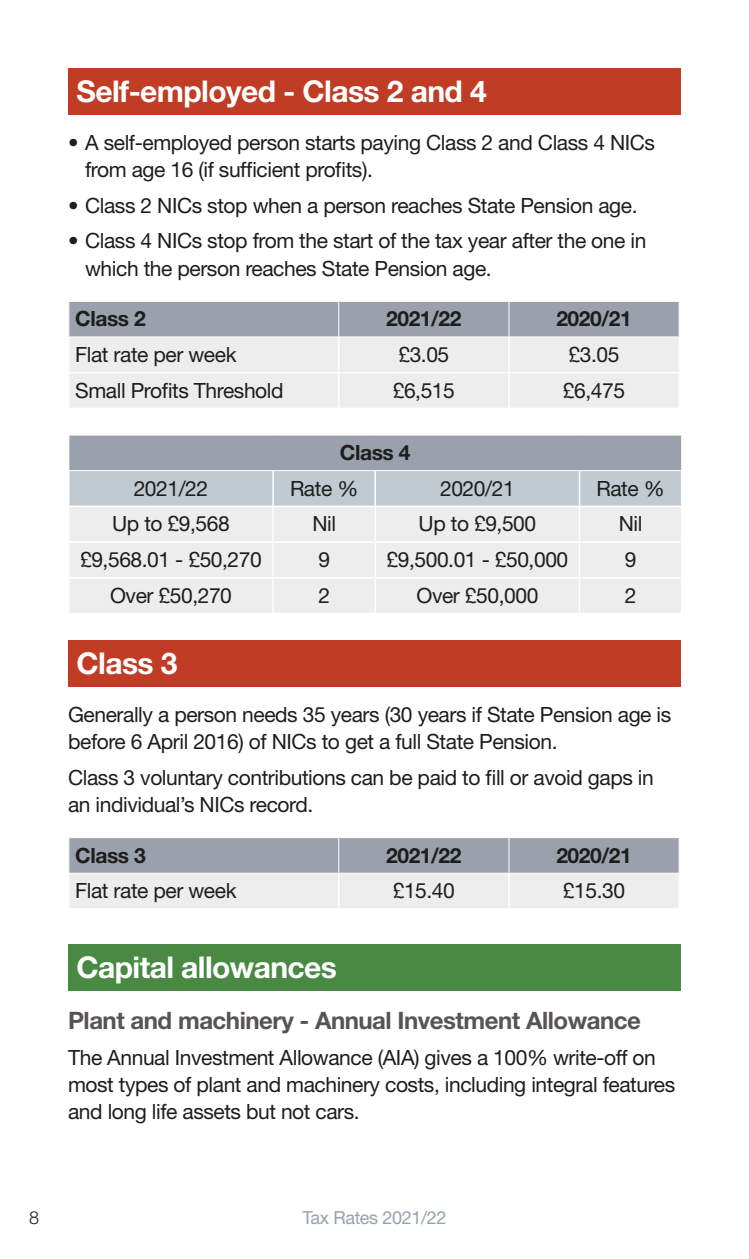
<style>
.page{position:relative;width:749px;height:1259px;background:#fff}
.page>*{position:absolute;margin:0;border:0;box-sizing:border-box;transform-origin:0 0}
.t1{font:700 30px "Helvetica Neue";letter-spacing:-.02em;color:#fff}
.t2{font:700 24px "Helvetica Neue";letter-spacing:-.02em;color:#575453}
.t3{font:21px/27px "Helvetica Neue";letter-spacing:-.02em;color:#1d1d1b}
.t4{font:700 21px "Helvetica Neue";letter-spacing:-.02em;color:#1d1d1b}
.t5{font:18px "Helvetica Neue";letter-spacing:-.02em;color:#9aa1ac}
.t6{font:300 18px "Helvetica Neue";color:#1d1d1b}
</style>
<div class="page">
<div style="left:68px;top:68px;width:612px;height:47px;background:#c13c25"></div>
<div style="left:69px;top:302px;width:609px;height:34px;background:#9aa1ac"></div>
<div style="left:70px;top:337px;width:608px;height:71px;background:#ededed"></div>
<hr style="left:338px;top:302px;width:1px;height:34px;background:#fff">
<hr style="left:508px;top:302px;width:1px;height:34px;background:#fff">
<hr style="left:338px;top:337px;width:1px;height:35px;background:#fff">
<hr style="left:508px;top:337px;width:1px;height:35px;background:#fff">
<hr style="left:68px;top:372px;width:270px;height:1px;background:#fff">
<hr style="left:338px;top:372px;width:171px;height:1px;background:#fff">
<hr style="left:338px;top:373px;width:1px;height:35px;background:#fff">
<hr style="left:509px;top:372px;width:170px;height:1px;background:#fff">
<hr style="left:508px;top:373px;width:1px;height:35px;background:#fff">
<div style="left:69px;top:435px;width:612px;height:35px;background:#9aa1ac"></div>
<div style="left:70px;top:471px;width:610px;height:34px;background:#c2cad1"></div>
<div style="left:70px;top:507px;width:610px;height:106px;background:#ededed"></div>
<hr style="left:272px;top:471px;width:2px;height:34px;background:#fff">
<hr style="left:374px;top:471px;width:2px;height:34px;background:#fff">
<hr style="left:578px;top:471px;width:2px;height:34px;background:#fff">
<hr style="left:272px;top:507px;width:2px;height:34px;background:#fff">
<hr style="left:374px;top:507px;width:2px;height:34px;background:#fff">
<hr style="left:578px;top:507px;width:2px;height:34px;background:#fff">
<hr style="left:68px;top:541px;width:205px;height:2px;background:#fff">
<hr style="left:273px;top:541px;width:102px;height:2px;background:#fff">
<hr style="left:272px;top:543px;width:2px;height:34px;background:#fff">
<hr style="left:375px;top:541px;width:204px;height:2px;background:#fff">
<hr style="left:374px;top:543px;width:2px;height:34px;background:#fff">
<hr style="left:579px;top:541px;width:103px;height:2px;background:#fff">
<hr style="left:578px;top:543px;width:2px;height:34px;background:#fff">
<hr style="left:68px;top:577px;width:205px;height:1px;background:#fff">
<hr style="left:273px;top:577px;width:102px;height:1px;background:#fff">
<hr style="left:272px;top:578px;width:2px;height:35px;background:#fff">
<hr style="left:375px;top:577px;width:204px;height:1px;background:#fff">
<hr style="left:374px;top:578px;width:2px;height:35px;background:#fff">
<hr style="left:579px;top:577px;width:103px;height:1px;background:#fff">
<hr style="left:578px;top:578px;width:2px;height:35px;background:#fff">
<div style="left:68px;top:640px;width:612px;height:46px;background:#c13c25"></div>
<svg style="left:69px;top:838px;width:609px;height:70px;background:#c4c7cd"></svg>
<hr style="left:338px;top:838px;width:1px;height:35px;background:#fff">
<hr style="left:508px;top:838px;width:1px;height:35px;background:#fff">
<hr style="left:68px;top:873px;width:2px;height:35px;background:#fff">
<hr style="left:338px;top:873px;width:1px;height:35px;background:#fff">
<hr style="left:508px;top:873px;width:1px;height:35px;background:#fff">
<hr style="left:68px;top:872px;width:270px;height:1px;background:#fff">
<hr style="left:338px;top:872px;width:171px;height:1px;background:#fff">
<hr style="left:509px;top:872px;width:170px;height:1px;background:#fff">
<div style="left:68px;top:943px;width:612px;height:47px;background:#4a8944"></div>
<h1 class="t1" style="left:77px;top:73px;width:411px">Self-employed - Class 2 and 4</h1>
<p class="t3" style="left:85px;top:129px;width:571px;text-indent:-17px">• A self-employed person starts paying Class 2 and Class 4 NICs from age 16 (if sufficient profits).</p>
<p class="t3" style="left:68px;top:192px;width:571px">• Class 2 NICs stop when a person reaches State Pension age.</p>
<p class="t3" style="left:85px;top:227px;width:562px;text-indent:-17px">• Class 4 NICs stop from the start of the tax year after the one in which the person reaches State Pension age.</p>
<p class="t4" style="left:75px;top:306px;width:72px">Class 2</p>
<p class="t4" style="left:386px;top:306px;width:77px">2021/22</p>
<p class="t4" style="left:556px;top:306px;width:77px">2020/21</p>
<p class="t3" style="left:75px;top:341px;width:163px">Flat rate per week</p>
<p class="t3" style="left:398px;top:341px;width:52px">£3.05</p>
<p class="t3" style="left:568px;top:341px;width:52px">£3.05</p>
<p class="t3" style="left:75px;top:376px;width:210px">Small Profits Threshold</p>
<p class="t3" style="left:392px;top:376px;width:64px">£6,515</p>
<p class="t3" style="left:563px;top:376px;width:64px">£6,475</p>
<p class="t4" style="left:340px;top:439px;width:72px">Class 4</p>
<p class="t3" style="left:134px;top:474px;width:76px">2021/22</p>
<p class="t3" style="left:290px;top:474px;width:70px">Rate %</p>
<p class="t3" style="left:440px;top:474px;width:76px">2020/21</p>
<p class="t3" style="left:596px;top:474px;width:70px">Rate %</p>
<p class="t3" style="left:112px;top:510px;width:119px">Up to £9,568</p>
<p class="t3" style="left:312px;top:510px;width:25px">Nil</p>
<p class="t3" style="left:418px;top:510px;width:119px">Up to £9,500</p>
<p class="t3" style="left:618px;top:510px;width:25px">Nil</p>
<p class="t3" style="left:80px;top:546px;width:183px">£9,568.01 - £50,270</p>
<p class="t3" style="left:318px;top:546px;width:13px">9</p>
<p class="t3" style="left:386px;top:546px;width:183px">£9,500.01 - £50,000</p>
<p class="t3" style="left:624px;top:546px;width:13px">9</p>
<p class="t3" style="left:110px;top:581px;width:123px">Over £50,270</p>
<p class="t3" style="left:318px;top:581px;width:13px">2</p>
<p class="t3" style="left:416px;top:581px;width:123px">Over £50,000</p>
<p class="t3" style="left:624px;top:581px;width:13px">2</p>
<h1 class="t1" style="left:77px;top:644px;width:102px">Class 3</h1>
<p class="t3" style="left:68px;top:701px;width:604px">Generally a person needs 35 years (30 years if State Pension age is before 6 April 2016) of NICs to get a full State Pension.</p>
<p class="t3" style="left:68px;top:763px;width:587px">Class 3 voluntary contributions can be paid to fill or avoid gaps in an individual’s NICs record.</p>
<p class="t4" style="left:75px;top:842px;width:72px">Class 3</p>
<p class="t4" style="left:386px;top:842px;width:77px">2021/22</p>
<p class="t4" style="left:556px;top:842px;width:77px">2020/21</p>
<p class="t3" style="left:75px;top:877px;width:163px">Flat rate per week</p>
<p class="t3" style="left:392px;top:877px;width:64px">£15.40</p>
<p class="t3" style="left:563px;top:877px;width:64px">£15.30</p>
<h1 class="t1" style="left:77px;top:948px;width:262px">Capital allowances</h1>
<p class="t2" style="left:68px;top:1005px;width:574px">Plant and machinery - Annual Investment Allowance</p>
<p class="t3" style="left:68px;top:1043px;width:608px">The Annual Investment Allowance (AIA) gives a 100% write-off on most types of plant and machinery costs, including integral features and long life assets but not cars.</p>
<p class="t6" style="left:29px;top:1206px;width:12px">8</p>
<p class="t5" style="left:302px;top:1206px;width:145px">Tax Rates 2021/22</p>
</div>
